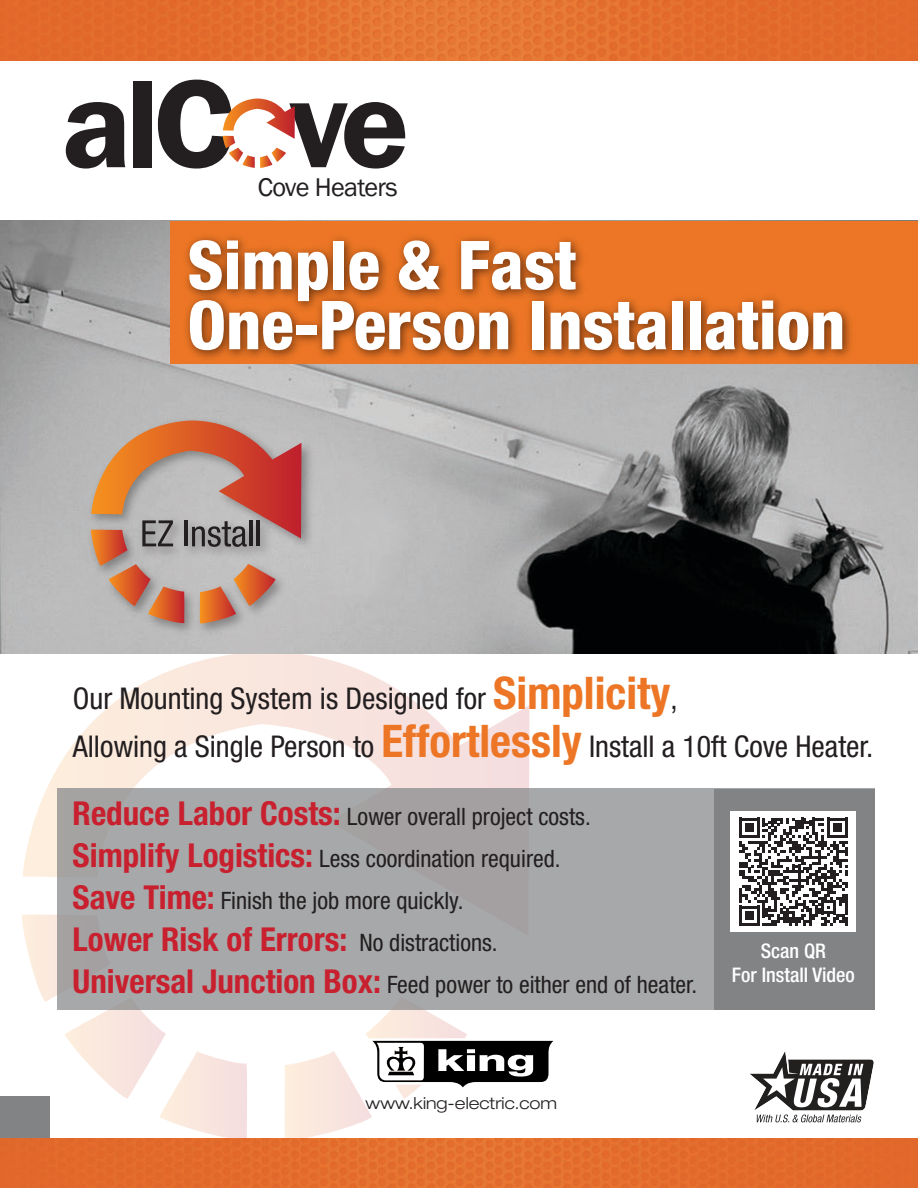
<style>
.page{position:relative;width:918px;height:1188px;background:#fff}
.page>*{position:absolute;margin:0;border:0;box-sizing:border-box;transform-origin:0 0}
.t1{font:800 condensed 67.5px/60px "Helvetica Neue LT Std";color:#fff}
.t2{font:700 condensed 33px "Helvetica Neue LT Std";color:#c8202e}
.t3{font:condensed 30px/48px "Helvetica Neue LT Std";color:#231f20}
.t4{font:26.4px "Franklin Gothic";letter-spacing:-.025em;color:#231f20}
.t5{font:condensed 24px/42px "Helvetica Neue LT Std";color:#231f20}
.t6{font:500 condensed 20.1px/24.2px "Helvetica Neue LT Std";color:#fff;text-align:center}
.t7{font:300 expanded 16.65px "Helvetica Neue LT Std";color:#231f20}
.s1{font-weight:700;font-size:45px;color:#ec7625}
.s2{font-weight:700;font-size:33px;color:#c8202e}
.s3{font-weight:400;font-size:24px;color:#231f20}
</style>
<div class="page">
<svg style="left:23px;top:654px;width:436px;height:224px"></svg>
<svg style="left:22px;top:914px;width:225px;height:224px"></svg>
<div style="left:58px;top:788px;width:817px;height:222px;background:#a6a8a9"></div>
<div style="left:714px;top:789px;width:161px;height:221px;background:#818385"></div>
<img style="left:0;top:221px;width:918px;height:433px">
<div style="left:0;top:1096px;width:50px;height:59px;background:#818385"></div>
<div style="left:731px;top:811px;width:125px;height:120px;background:#fff"></div>
<img style="left:0;top:1138px;width:918px;height:50px">
<svg style="left:284px;top:1010px;width:274px;height:131px"></svg>
<svg style="left:750px;top:1051px;width:124px;height:71px"></svg>
<img style="left:0;top:0;width:918px;height:60px">
<svg style="left:66px;top:102px;width:59px;height:67px"></svg>
<div style="left:133px;top:81px;width:19px;height:86px;background:#231f20"></div>
<svg style="left:158px;top:80px;width:247px;height:89px"></svg>
<div style="left:171px;top:221px;width:747px;height:142px;background:#ec7625"></div>
<img style="left:176px;top:236px;width:710px;height:152px">
<img style="left:83px;top:412px;width:235px;height:228px">
<svg style="left:91px;top:421px;width:211px;height:203px;background:#be8f80"></svg>
<svg style="left:739px;top:818px;width:109px;height:108px"></svg>
<p class="t4" style="left:258px;top:171px;width:142px">Cove Heaters</p>
<h1 class="t1" style="left:187px;top:234px;width:659px">Simple &amp; Fast<br>One-Person Installation</h1>
<p class="t3" style="left:73px;top:674px;width:802px">Our Mounting System is Designed for <span class="s1">Simplicity</span>,<br>Allowing a Single Person to <span class="s1">Effortlessly</span> Install a 10ft Cove Heater.</p>
<p class="t5" style="left:73px;top:796px;width:520px"><span class="s2">Reduce Labor Costs:</span> Lower overall project costs.<br><span class="s2">Simplify Logistics:</span> Less coordination required.<br><span class="s2">Save Time:</span> Finish the job more quickly.</p>
<h2 class="t2" style="left:73px;top:920px;width:426px">Lower Risk of Errors: <span class="s3">No distractions.</span></h2>
<p class="t5" style="left:73px;top:964px;width:626px"><span class="s2">Universal Junction Box:</span> Feed power to either end of heater.</p>
<p class="t6" style="left:732px;top:939px;width:125px">Scan QR<br>For Install Video</p>
<p class="t7" style="left:366px;top:1093px;width:193px">www.king-electric.com</p>
</div>
